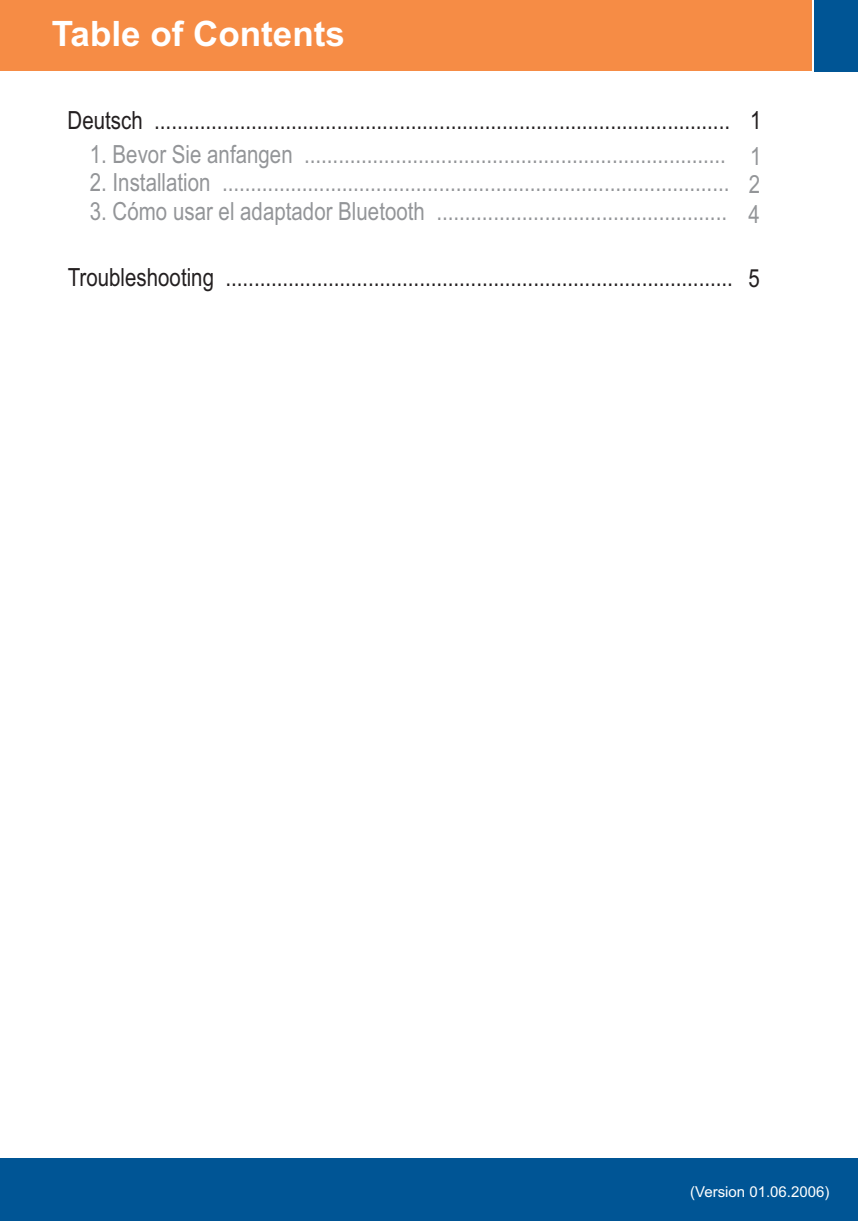
<style>
.page{position:relative;width:858px;height:1221px;background:#fff}
.page>*{position:absolute;margin:0;border:0;box-sizing:border-box;transform-origin:0 0}
.t1{font:700 35px "Arial";color:#fff}
.t2{font:25px/29px "Arial Narrow";color:#939598;text-align:justify}
.t3{font:25px "Arial Narrow";color:#231f20}
.t4{font:15px "Arial";color:#fff}
</style>
<div class="page">
<div style="left:0;top:1158px;width:858px;height:63px;background:#005595"></div>
<div style="left:0;top:0;width:811px;height:71px;background:#f68c45"></div>
<div style="left:814px;top:0;width:44px;height:71px;background:#005595"></div>
<h1 class="t1" style="left:52px;top:21px;width:294px">Table of Contents</h1>
<p class="t3" style="left:68px;top:111px;width:664px">Deutsch .....................................................................................................</p>
<p class="t2" style="left:90px;top:142px;width:638px">1. Bevor Sie anfangen ..........................................................................</p>
<p class="t2" style="left:90px;top:170px;width:641px">2. Installation .........................................................................................</p>
<p class="t2" style="left:90px;top:199px;width:639px">3. Cómo usar el adaptador Bluetooth ...................................................</p>
<p class="t3" style="left:68px;top:267px;width:666px">Troubleshooting .........................................................................................</p>
<p class="t3" style="left:750px;top:111px;width:13px">1</p>
<p class="t2" style="left:749px;top:144px;width:14px">1<br>2<br>4</p>
<p class="t3" style="left:748px;top:269px;width:13px">5</p>
<p class="t4" style="left:690px;top:1186px;width:141px">(Version 01.06.2006)</p>
</div>
